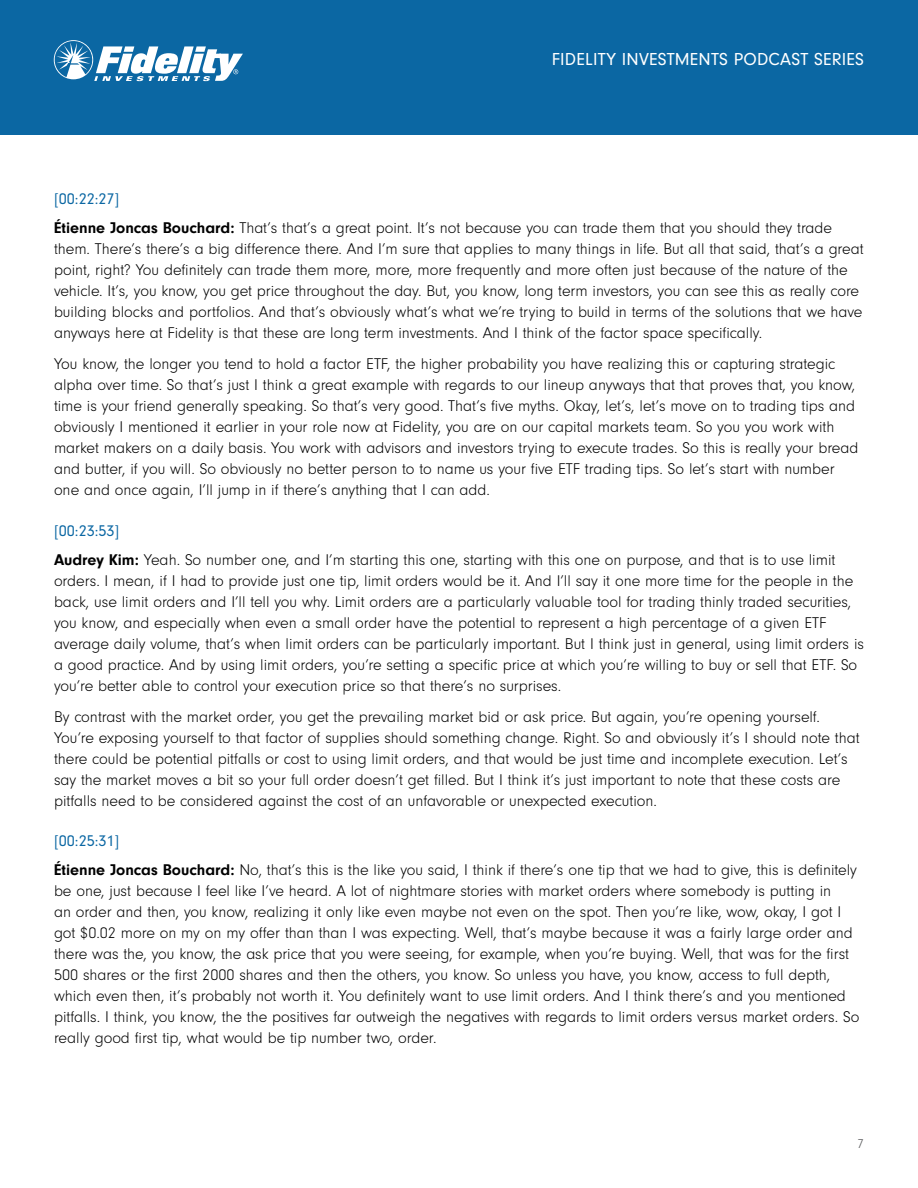
<style>
.page{position:relative;width:918px;height:1188px;background:#fff}
.page>*{position:absolute;margin:0;border:0;box-sizing:border-box;transform-origin:0 0}
.t1{font:18px "Neuzeit Gro";letter-spacing:.01em;color:#fff}
.t2{font:300 16.2px/21px "Neuzeit Gro";color:#000}
.t3{font:300 13.5px "Neuzeit Gro";color:#58595b}
.s1{font-weight:400;color:#0b67a3}
.s2{font-weight:700}
</style>
<div class="page">
<div style="left:0;top:0;width:918px;height:135px;background:#0b67a3"></div>
<svg style="left:54px;top:40px;width:189px;height:41px"></svg>
<p class="t1" style="left:552px;top:49px;width:314px">FIDELITY INVESTMENTS PODCAST SERIES</p>
<p class="t2" style="left:54px;top:185px;width:780px;line-height:29.2px"><span class="s1">[00:22:27]<br></span><span class="s2">Étienne Joncas Bouchard:</span> That’s that’s a great point. It’s not because you can trade them that you should they trade</p>
<p class="t2" style="left:54px;top:239px;width:811px">them. There’s there’s a big difference there. And I’m sure that applies to many things in life. But all that said, that’s a great point, right? You definitely can trade them more, more, more frequently and more often just because of the nature of the vehicle. It’s, you know, you get price throughout the day. But, you know, long term investors, you can see this as really core building blocks and portfolios. And that’s obviously what’s what we’re trying to build in terms of the solutions that we have anyways here at Fidelity is that these are long term investments. And I think of the factor space specifically.</p>
<p class="t2" style="left:54px;top:354px;width:806px">You know, the longer you tend to hold a factor ETF, the higher probability you have realizing this or capturing strategic alpha over time. So that’s just I think a great example with regards to our lineup anyways that that proves that, you know, time is your friend generally speaking. So that’s very good. That’s five myths. Okay, let’s, let’s move on to trading tips and obviously I mentioned it earlier in your role now at Fidelity, you are on our capital markets team. So you you work with market makers on a daily basis. You work with advisors and investors trying to execute trades. So this is really your bread and butter, if you will. So obviously no better person to to name us your five ETF trading tips. So let’s start with number one and once again, I’ll jump in if there’s anything that I can add.</p>
<p class="t2" style="left:54px;top:516px;width:783px;line-height:29.2px"><span class="s1">[00:23:53]<br></span><span class="s2">Audrey Kim:</span> Yeah. So number one, and I’m starting this one, starting with this one on purpose, and that is to use limit</p>
<p class="t2" style="left:54px;top:570px;width:812px">orders. I mean, if I had to provide just one tip, limit orders would be it. And I’ll say it one more time for the people in the back, use limit orders and I’ll tell you why. Limit orders are a particularly valuable tool for trading thinly traded securities, you know, and especially when even a small order have the potential to represent a high percentage of a given ETF average daily volume, that’s when limit orders can be particularly important. But I think just in general, using limit orders is a good practice. And by using limit orders, you’re setting a specific price at which you’re willing to buy or sell that ETF. So you’re better able to control your execution price so that there’s no surprises.</p>
<p class="t2" style="left:54px;top:706px;width:807px">By contrast with the market order, you get the prevailing market bid or ask price. But again, you’re opening yourself.<br>You’re exposing yourself to that factor of supplies should something change. Right. So and obviously it’s I should note that there could be potential pitfalls or cost to using limit orders, and that would be just time and incomplete execution. Let’s say the market moves a bit so your full order doesn’t get filled. But I think it’s just important to note that these costs are pitfalls need to be considered against the cost of an unfavorable or unexpected execution.</p>
<p class="t2" style="left:54px;top:827px;width:804px;line-height:29.2px"><span class="s1">[00:25:31]<br></span><span class="s2">Étienne Joncas Bouchard:</span> No, that’s this is the like you said, I think if there’s one tip that we had to give, this is definitely</p>
<p class="t2" style="left:54px;top:881px;width:807px">be one, just because I feel like I’ve heard. A lot of nightmare stories with market orders where somebody is putting in<br>an order and then, you know, realizing it only like even maybe not even on the spot. Then you’re like, wow, okay, I got I got $0.02 more on my on my offer than than I was expecting. Well, that’s maybe because it was a fairly large order and there was the, you know, the ask price that you were seeing, for example, when you’re buying. Well, that was for the first 500 shares or the first 2000 shares and then the others, you know. So unless you have, you know, access to full depth, which even then, it’s probably not worth it. You definitely want to use limit orders. And I think there’s and you mentioned pitfalls. I think, you know, the the positives far outweigh the negatives with regards to limit orders versus market orders. So really good first tip, what would be tip number two, order.</p>
<p class="t3" style="left:857px;top:1137px;width:8px">7</p>
</div>
